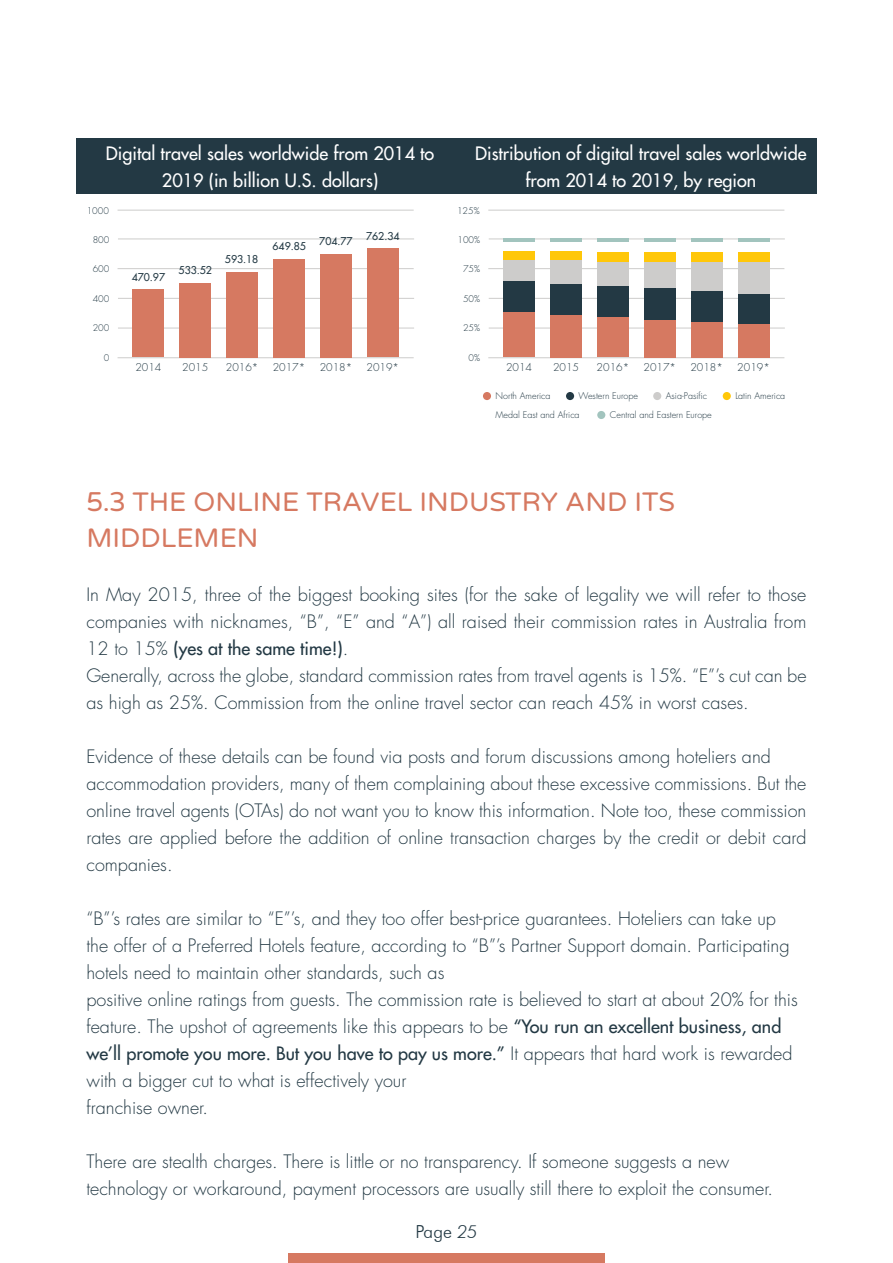
<style>
.page{position:relative;width:893px;height:1263px;background:#fff}
.page>*{position:absolute;margin:0;border:0;box-sizing:border-box;transform-origin:0 0}
.t1{font:27px/36px "Varela Round";color:#d67961}
.t2{font:300 18px/27px "Futura";color:#233944}
.t3{font:18px/27px "Futura";color:#fff;text-align:center}
.t4{font:300 18px "Futura BT";color:#233944}
.t5{font:300 10.5px "Futura";color:#233944}
.t6{font:10.5px "Futura";color:#233944}
.t7{font:300 9px "Futura";color:#233944}
.s1{font-weight:400}
.s2{font-style:italic}
</style>
<div class="page">
<div style="left:288px;top:1253px;width:317px;height:10px;background:#d67961"></div>
<div style="left:76px;top:139px;width:370px;height:55px;background:#233944"></div>
<hr style="left:118px;top:357px;width:296px;height:1px;background:#cdcccb">
<hr style="left:118px;top:328px;width:296px;height:1px;background:#cdcccb">
<hr style="left:118px;top:298px;width:296px;height:1px;background:#cdcccb">
<hr style="left:118px;top:268px;width:296px;height:1px;background:#cdcccb">
<hr style="left:118px;top:238px;width:296px;height:1px;background:#cdcccb">
<div style="left:133px;top:289px;width:31px;height:68px;background:#d67961"></div>
<hr style="left:118px;top:210px;width:296px;height:1px;background:#cdcccb">
<div style="left:180px;top:283px;width:31px;height:74px;background:#d67961"></div>
<div style="left:226px;top:272px;width:32px;height:85px;background:#d67961"></div>
<div style="left:273px;top:259px;width:32px;height:98px;background:#d67961"></div>
<div style="left:320px;top:254px;width:32px;height:103px;background:#d67961"></div>
<div style="left:367px;top:248px;width:32px;height:109px;background:#d67961"></div>
<div style="left:446px;top:139px;width:371px;height:55px;background:#233944"></div>
<hr style="left:488px;top:357px;width:296px;height:1px;background:#cdcccb">
<hr style="left:489px;top:328px;width:296px;height:1px;background:#cdcccb">
<hr style="left:489px;top:298px;width:296px;height:1px;background:#cdcccb">
<hr style="left:488px;top:268px;width:296px;height:1px;background:#cdcccb">
<hr style="left:489px;top:238px;width:296px;height:1px;background:#cdcccb">
<div style="left:503px;top:311px;width:32px;height:46px;background:#d67961"></div>
<hr style="left:488px;top:210px;width:296px;height:1px;background:#cdcccb">
<div style="left:550px;top:314px;width:32px;height:43px;background:#d67961"></div>
<div style="left:597px;top:316px;width:32px;height:41px;background:#d67961"></div>
<div style="left:644px;top:319px;width:31px;height:38px;background:#d67961"></div>
<div style="left:691px;top:321px;width:31px;height:36px;background:#d67961"></div>
<div style="left:738px;top:324px;width:31px;height:33px;background:#d67961"></div>
<div style="left:503px;top:280px;width:32px;height:31px;background:#233944"></div>
<div style="left:550px;top:283px;width:32px;height:31px;background:#233944"></div>
<div style="left:597px;top:285px;width:32px;height:31px;background:#233944"></div>
<div style="left:644px;top:288px;width:31px;height:31px;background:#233944"></div>
<div style="left:691px;top:290px;width:31px;height:31px;background:#233944"></div>
<div style="left:738px;top:293px;width:31px;height:31px;background:#233944"></div>
<div style="left:503px;top:260px;width:32px;height:20px;background:#cdcccb"></div>
<div style="left:550px;top:260px;width:32px;height:23px;background:#cdcccb"></div>
<div style="left:597px;top:262px;width:32px;height:23px;background:#cdcccb"></div>
<div style="left:644px;top:262px;width:31px;height:26px;background:#cdcccb"></div>
<div style="left:691px;top:262px;width:31px;height:28px;background:#cdcccb"></div>
<div style="left:738px;top:262px;width:31px;height:31px;background:#cdcccb"></div>
<div style="left:503px;top:251px;width:32px;height:9px;background:#ffc709"></div>
<hr style="left:503px;top:238px;width:32px;height:4px;background:#a2c4be">
<div style="left:550px;top:251px;width:32px;height:9px;background:#ffc709"></div>
<hr style="left:550px;top:238px;width:32px;height:4px;background:#a2c4be">
<div style="left:597px;top:252px;width:32px;height:10px;background:#ffc709"></div>
<hr style="left:597px;top:238px;width:32px;height:4px;background:#a2c4be">
<div style="left:644px;top:252px;width:31px;height:10px;background:#ffc709"></div>
<hr style="left:644px;top:238px;width:31px;height:4px;background:#a2c4be">
<div style="left:691px;top:252px;width:31px;height:10px;background:#ffc709"></div>
<hr style="left:691px;top:238px;width:31px;height:4px;background:#a2c4be">
<div style="left:738px;top:252px;width:31px;height:10px;background:#ffc709"></div>
<hr style="left:738px;top:238px;width:31px;height:4px;background:#a2c4be">
<div style="left:483px;top:392px;width:8px;height:8px;background:#d67961;border-radius:50%"></div>
<div style="left:566px;top:392px;width:8px;height:8px;background:#233944;border-radius:50%"></div>
<div style="left:653px;top:392px;width:8px;height:8px;background:#cdcccb;border-radius:50%"></div>
<div style="left:723px;top:392px;width:8px;height:8px;background:#ffc709;border-radius:50%"></div>
<div style="left:597px;top:411px;width:8px;height:8px;background:#a2c4be;border-radius:50%"></div>
<p class="t3" style="left:106px;top:140px;width:330px">Digital travel sales worldwide from 2014 to<br>2019 (in billion U.S. dollars)</p>
<p class="t3" style="left:475px;top:140px;width:333px">Distribution of digital travel sales worldwide from 2014 to 2019, by region</p>
<p class="t7" style="left:87px;top:205px;width:24px">1000</p>
<p class="t7" style="left:457px;top:205px;width:24px">125%</p>
<p class="t7" style="left:93px;top:234px;width:18px">800</p>
<p class="t6" style="left:273px;top:240px;width:35px">649.85</p>
<p class="t6" style="left:319px;top:235px;width:35px">704.77</p>
<p class="t6" style="left:366px;top:229px;width:35px">762.34</p>
<p class="t7" style="left:457px;top:234px;width:24px">100%</p>
<p class="t7" style="left:93px;top:263px;width:18px">600</p>
<p class="t6" style="left:132px;top:270px;width:35px">470.97</p>
<p class="t6" style="left:179px;top:264px;width:35px">533.52</p>
<p class="t6" style="left:225px;top:253px;width:35px">593.18</p>
<p class="t7" style="left:463px;top:263px;width:19px">75%</p>
<p class="t7" style="left:93px;top:293px;width:18px">400</p>
<p class="t7" style="left:463px;top:293px;width:19px">50%</p>
<p class="t7" style="left:93px;top:323px;width:18px">200</p>
<p class="t7" style="left:463px;top:323px;width:19px">25%</p>
<p class="t7" style="left:104px;top:352px;width:7px">0</p>
<p class="t5" style="left:135px;top:361px;width:28px">2014</p>
<p class="t5" style="left:182px;top:361px;width:28px">2015</p>
<p class="t5" style="left:226px;top:361px;width:34px">2016*</p>
<p class="t5" style="left:273px;top:361px;width:34px">2017*</p>
<p class="t5" style="left:320px;top:361px;width:34px">2018*</p>
<p class="t5" style="left:367px;top:361px;width:34px">2019*</p>
<p class="t7" style="left:469px;top:352px;width:13px">0%</p>
<p class="t5" style="left:506px;top:361px;width:28px">2014</p>
<p class="t5" style="left:553px;top:361px;width:28px">2015</p>
<p class="t5" style="left:597px;top:361px;width:34px">2016*</p>
<p class="t5" style="left:643px;top:361px;width:34px">2017*</p>
<p class="t5" style="left:690px;top:361px;width:34px">2018*</p>
<p class="t5" style="left:737px;top:361px;width:34px">2019*</p>
<p class="t7" style="left:496px;top:391px;width:57px">North America</p>
<p class="t7" style="left:579px;top:391px;width:61px">Western Europe</p>
<p class="t7" style="left:666px;top:391px;width:43px">Asia-Pasific</p>
<p class="t7" style="left:735px;top:391px;width:51px">Latin America</p>
<p class="t7" style="left:496px;top:410px;width:86px">Medal East and Africa</p>
<p class="t7" style="left:610px;top:410px;width:104px">Central and Eastern Europe</p>
<h1 class="t1" style="left:86px;top:483px;width:590px">5.3 THE ONLINE TRAVEL INDUSTRY AND ITS<br>MIDDLEMEN</h1>
<p class="t2" style="left:86px;top:581px;width:722px">In May 2015, three of the biggest booking sites (for the sake of legality we will refer to those companies with nicknames, “B”, “E” and “A”) all raised their commission rates in Australia from 12 to 15% <span class="s1">(yes at the same time!)</span>.<br>Generally, across the globe, standard commission rates from travel agents is 15%. “E”’s cut can be as high as 25%. Commission from the online travel sector can reach 45% in worst cases.</p>
<p class="t2" style="left:86px;top:743px;width:721px">Evidence of these details can be found via posts and forum discussions among hoteliers and accommodation providers, many of them complaining about these excessive commissions. But the online travel agents (OTAs) do not want you to know this information. Note too, these commission rates are applied before the addition of online transaction charges by the credit or debit card companies.</p>
<p class="t2" style="left:86px;top:905px;width:713px">“B”’s rates are similar to “E”’s, and they too offer best-price guarantees. Hoteliers can take up the offer of a Preferred Hotels feature, according to “B”’s Partner Support domain. Participating hotels need to maintain other standards, such as<br>positive online ratings from guests. The commission rate is believed to start at about 20% for this feature. The upshot of agreements like this appears to be <span class="s1">“You run an excellent business, and we’ll promote you more. But you have to pay us more.”</span> It appears that hard work is rewarded with a bigger cut to what is effectively your<br>franchise owner.</p>
<p class="t2" style="left:86px;top:1148px;width:688px">There are stealth charges. There is little or no transparency. If someone suggests a new technology or workaround, payment processors are usually still there to exploit the consumer.</p>
<p class="t4" style="left:416px;top:1220px;width:63px">Page <span class="s2">25</span></p>
</div>
